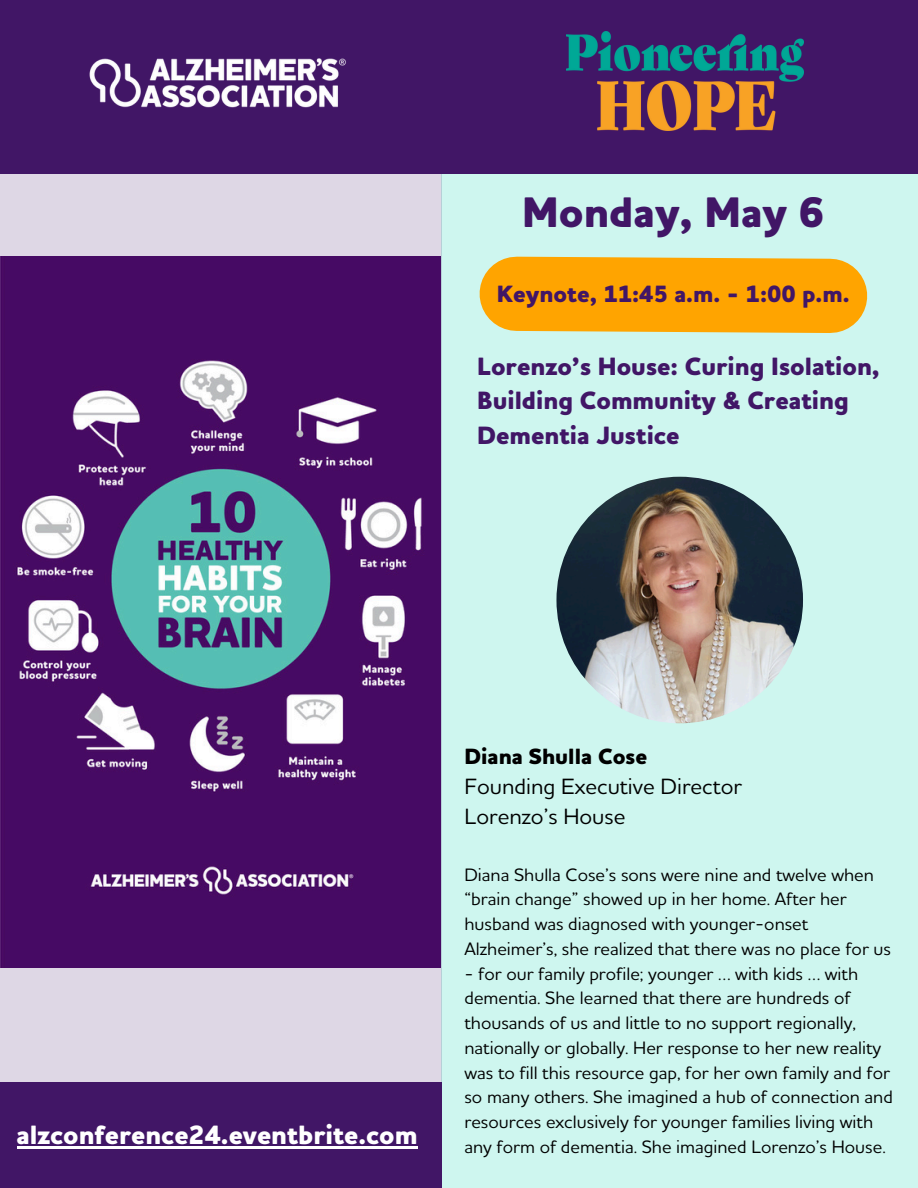
<style>
.page{position:relative;width:918px;height:1188px;background:#fff}
.page>*{position:absolute;margin:0;border:0;box-sizing:border-box;transform-origin:0 0}
.t1{font:800 43.5px "Houschka Alt Pro";color:#411666}
.t2{font:800 27px "Houschka Alt Pro";color:#fff}
.t3{font:800 25.5px/34.8px "Houschka Alt Pro";color:#411666}
.t4{font:800 24px "Houschka Alt Pro";color:#411666}
.t5{font:500 22.5px/30.3px "Houschka Alt Pro";color:#000}
.t6{font:800 22.5px "Houschka Alt Pro";color:#000}
.t7{font:500 18.3px/24.8px "Houschka Alt Pro";color:#000}
</style>
<div class="page">
<div style="left:442px;top:173px;width:476px;height:1015px;background:#cef6ef"></div>
<div style="left:0;top:0;width:442px;height:1188px;background:#ded7e5"></div>
<div style="left:0;top:0;width:918px;height:173px;background:#411666"></div>
<img style="left:89px;top:58px;width:257px;height:50px">
<img style="left:567px;top:31px;width:237px;height:99px">
<svg style="left:479px;top:256px;width:389px;height:77px"></svg>
<img style="left:556px;top:477px;width:247px;height:246px;border-radius:50%">
<div style="left:0;top:1082px;width:441px;height:106px;background:#411666"></div>
<img style="left:0;top:257px;width:441px;height:711px">
<hr style="left:17px;top:1146px;width:401px;height:2px;background:#fff">
<h1 class="t1" style="left:522px;top:185px;width:304px">Monday, May 6</h1>
<h3 class="t4" style="left:497px;top:279px;width:354px">Keynote, 11:45 a.m. - 1:00 p.m.</h3>
<h3 class="t3" style="left:477px;top:348px;width:404px">Lorenzo’s House: Curing Isolation,<br>Building Community &amp; Creating<br>Dementia Justice</h3>
<h2 class="t2" style="left:17px;top:1117px;width:402px">alzconference24.eventbrite.com</h2>
<p class="t6" style="left:464px;top:742px;width:184px">Diana Shulla Cose</p>
<p class="t5" style="left:464px;top:771px;width:279px">Founding Executive Director<br>Lorenzo’s House</p>
<p class="t7" style="left:464px;top:862px;width:428px">Diana Shulla Cose’s sons were nine and twelve when “brain change” showed up in her home. After her husband was diagnosed with younger-onset Alzheimer’s, she realized that there was no place for us</p>
<p class="t7" style="left:464px;top:961px;width:430px">- for our family profile; younger … with kids … with dementia. She learned that there are hundreds of thousands of us and little to no support regionally, nationally or globally. Her response to her new reality was to fill this resource gap, for her own family and for so many others. She imagined a hub of connection and resources exclusively for younger families living with any form of dementia. She imagined Lorenzo’s House.</p>
</div>
